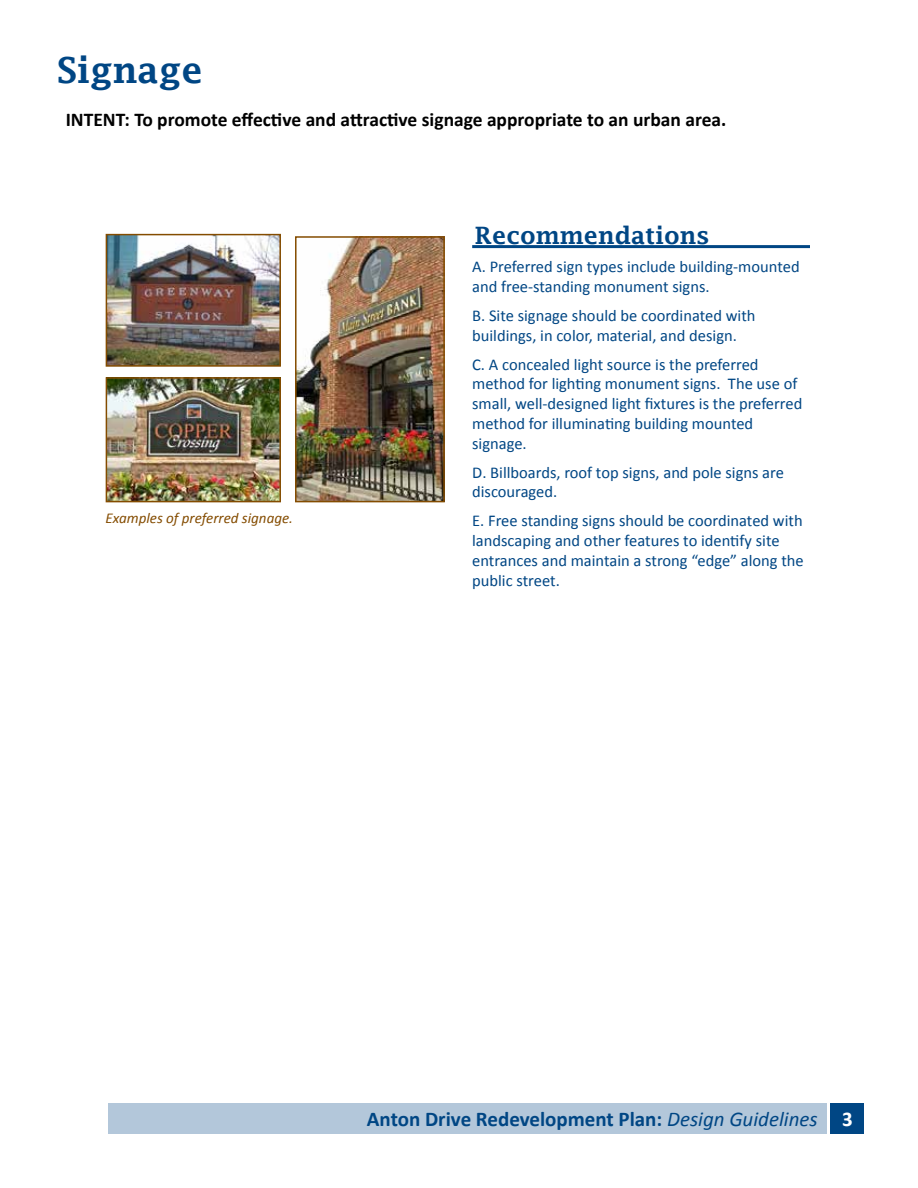
<style>
.page{position:relative;width:918px;height:1188px;background:#fff}
.page>*{position:absolute;margin:0;border:0;box-sizing:border-box;transform-origin:0 0}
.t1{font:600 36px "Lucida Fax";color:#004684}
.t2{font:600 24px "Lucida Fax";color:#004684}
.t3{font:700 21px "Calibri";color:#004684}
.t4{font:700 19.5px "Calibri";color:#000}
.t5{font:16.5px/19.8px "Calibri";color:#004684}
.t6{font:italic 15px "Calibri";color:#844c00}
.s1{font-weight:400;font-style:italic}
.s2{color:#fff}
</style>
<div class="page">
<div style="left:831px;top:1103px;width:33px;height:31px;background:#004684"></div>
<div style="left:108px;top:1103px;width:718px;height:31px;background:#b3c7da"></div>
<hr style="left:472px;top:245px;width:338px;height:3px;background:#004684">
<img style="left:109px;top:237px;width:169px;height:127px">
<div style="left:106px;top:234px;width:175px;height:133px;border:2px solid #844c00"></div>
<img style="left:109px;top:380px;width:169px;height:119px">
<div style="left:106px;top:377px;width:175px;height:125px;border:2px solid #844c00"></div>
<img style="left:298px;top:239px;width:144px;height:260px">
<div style="left:295px;top:236px;width:150px;height:266px;border:2px solid #844c00"></div>
<h1 class="t1" style="left:57px;top:50px;width:148px">Signage</h1>
<p class="t4" style="left:66px;top:107px;width:662px">INTENT: To promote effective and attractive signage appropriate to an urban area.</p>
<p class="t6" style="left:106px;top:508px;width:189px">Examples of preferred signage.</p>
<h2 class="t2" style="left:475px;top:222px;width:236px">Recommendations</h2>
<p class="t5" style="left:472px;top:257px;width:329px">A. Preferred sign types include building-mounted and free-standing monument signs.</p>
<p class="t5" style="left:472px;top:306px;width:285px">B. Site signage should be coordinated with buildings, in color, material, and design.</p>
<p class="t5" style="left:472px;top:354px;width:332px">C. A concealed light source is the preferred method for lighting monument signs. The use of small, well-designed light fixtures is the preferred method for illuminating building mounted signage.</p>
<p class="t5" style="left:472px;top:462px;width:313px">D. Billboards, roof top signs, and pole signs are discouraged.</p>
<p class="t5" style="left:472px;top:511px;width:333px">E. Free standing signs should be coordinated with landscaping and other features to identify site entrances and maintain a strong “edge” along the public street.</p>
<p class="t3" style="left:367px;top:1106px;width:487px">Anton Drive Redevelopment Plan: <span class="s1">Design Guidelines</span> <span class="s2">3</span></p>
</div>
